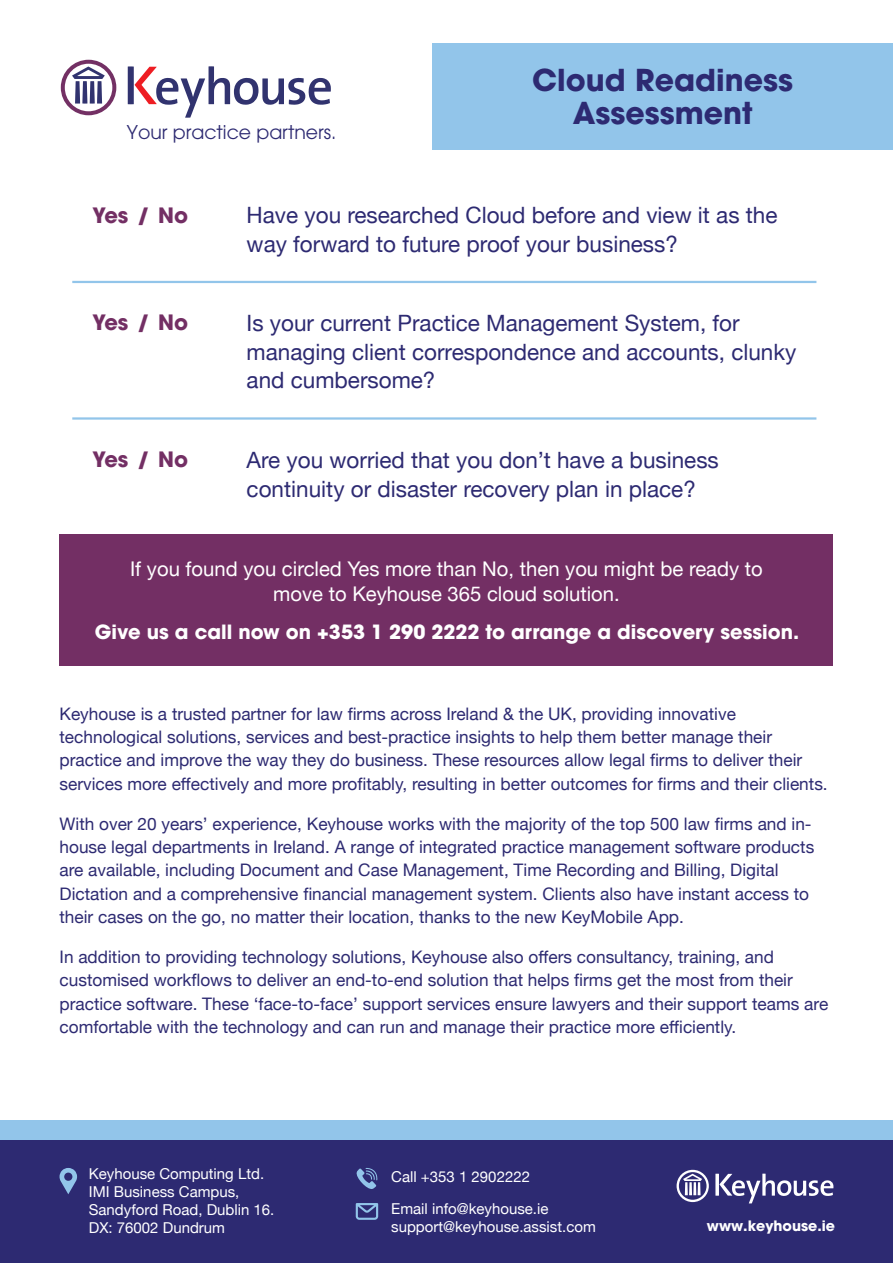
<style>
.page{position:relative;width:893px;height:1263px;background:#fff}
.page>*{position:absolute;margin:0;border:0;box-sizing:border-box;transform-origin:0 0}
.t1{font:700 30px/33px "ITC Avant Garde Std";color:#2d2a72;text-align:center}
.t2{font:22.5px/28.5px "Helvetica Neue";color:#2d2a72}
.t3{font:700 21px "ITC Avant Garde Std";color:#732f64}
.t4{font:20.25px/25.5px "Helvetica Neue";color:#fff;text-align:center}
.t5{font:700 19.5px "ITC Avant Garde Std";color:#fff}
.t6{font:18.9px "ITC Avant Garde Std";color:#2d2a72}
.t7{font:17.25px/23.2px "Helvetica Neue";color:#2d2a72}
.t8{font:15px/18px "Helvetica Neue";color:#fff}
.t9{font:700 14.25px "ITC Avant Garde Std";color:#fff}
</style>
<div class="page">
<svg style="left:128px;top:66px;width:203px;height:52px"></svg>
<svg style="left:61px;top:60px;width:55px;height:55px"></svg>
<div style="left:432px;top:44px;width:461px;height:106px;background:#92c5ea"></div>
<div style="left:0;top:1140px;width:893px;height:123px;background:#2d2a72"></div>
<div style="left:0;top:1120px;width:893px;height:20px;background:#92c5ea"></div>
<svg style="left:60px;top:1168px;width:17px;height:26px"></svg>
<svg style="left:356px;top:1168px;width:22px;height:21px"></svg>
<svg style="left:356px;top:1203px;width:22px;height:17px"></svg>
<svg style="left:715px;top:1173px;width:118px;height:30px"></svg>
<svg style="left:677px;top:1170px;width:32px;height:32px"></svg>
<hr style="left:72px;top:281px;width:744px;height:2px;background:#92c5ea">
<hr style="left:72px;top:417px;width:744px;height:3px;background:#92c5ea">
<div style="left:60px;top:534px;width:773px;height:132px;background:#732f64"></div>
<p class="t6" style="left:127px;top:121px;width:211px">Your practice partners.</p>
<p class="t1" style="left:532px;top:63px;width:262px">Cloud Readiness<br>Assessment</p>
<p class="t3" style="left:93px;top:202px;width:97px">Yes / No</p>
<p class="t2" style="left:247px;top:202px;width:532px">Have you researched Cloud before and view it as the way forward to future proof your business?</p>
<p class="t3" style="left:93px;top:309px;width:97px">Yes / No</p>
<p class="t2" style="left:247px;top:310px;width:551px">Is your current Practice Management System, for managing client correspondence and accounts, clunky and cumbersome?</p>
<p class="t3" style="left:93px;top:446px;width:97px">Yes / No</p>
<p class="t2" style="left:247px;top:447px;width:474px">Are you worried that you don’t have a business continuity or disaster recovery plan in place?</p>
<p class="t4" style="left:130px;top:557px;width:634px">If you found you circled Yes more than No, then you might be ready to move to Keyhouse 365 cloud solution.</p>
<p class="t5" style="left:95px;top:619px;width:706px">Give us a call now on +353 1 290 2222 to arrange a discovery session.</p>
<p class="t7" style="left:60px;top:703px;width:770px">Keyhouse is a trusted partner for law firms across Ireland &amp; the UK, providing innovative technological solutions, services and best-practice insights to help them better manage their practice and improve the way they do business. These resources allow legal firms to deliver their services more effectively and more profitably, resulting in better outcomes for firms and their clients.</p>
<p class="t7" style="left:60px;top:813px;width:756px">With over 20 years’ experience, Keyhouse works with the majority of the top 500 law firms and in&shy;house legal departments in Ireland. A range of integrated practice management software products are available, including Document and Case Management, Time Recording and Billing, Digital Dictation and a comprehensive financial management system. Clients also have instant access to their cases on the go, no matter their location, thanks to the new KeyMobile App.</p>
<p class="t7" style="left:60px;top:946px;width:770px">In addition to providing technology solutions, Keyhouse also offers consultancy, training, and customised workflows to deliver an end-to-end solution that helps firms get the most from their practice software. These ‘face-to-face’ support services ensure lawyers and their support teams are comfortable with the technology and can run and manage their practice more efficiently.</p>
<p class="t8" style="left:89px;top:1165px;width:187px">Keyhouse Computing Ltd.<br>IMI Business Campus,<br>Sandyford Road, Dublin 16.<br>DX: 76002 Dundrum</p>
<p class="t8" style="left:391px;top:1168px;width:140px">Call +353 1 2902222</p>
<p class="t8" style="left:391px;top:1200px;width:206px">Email info@keyhouse.ie support@keyhouse.assist.com</p>
<p class="t9" style="left:707px;top:1216px;width:130px">www.keyhouse.ie</p>
</div>
